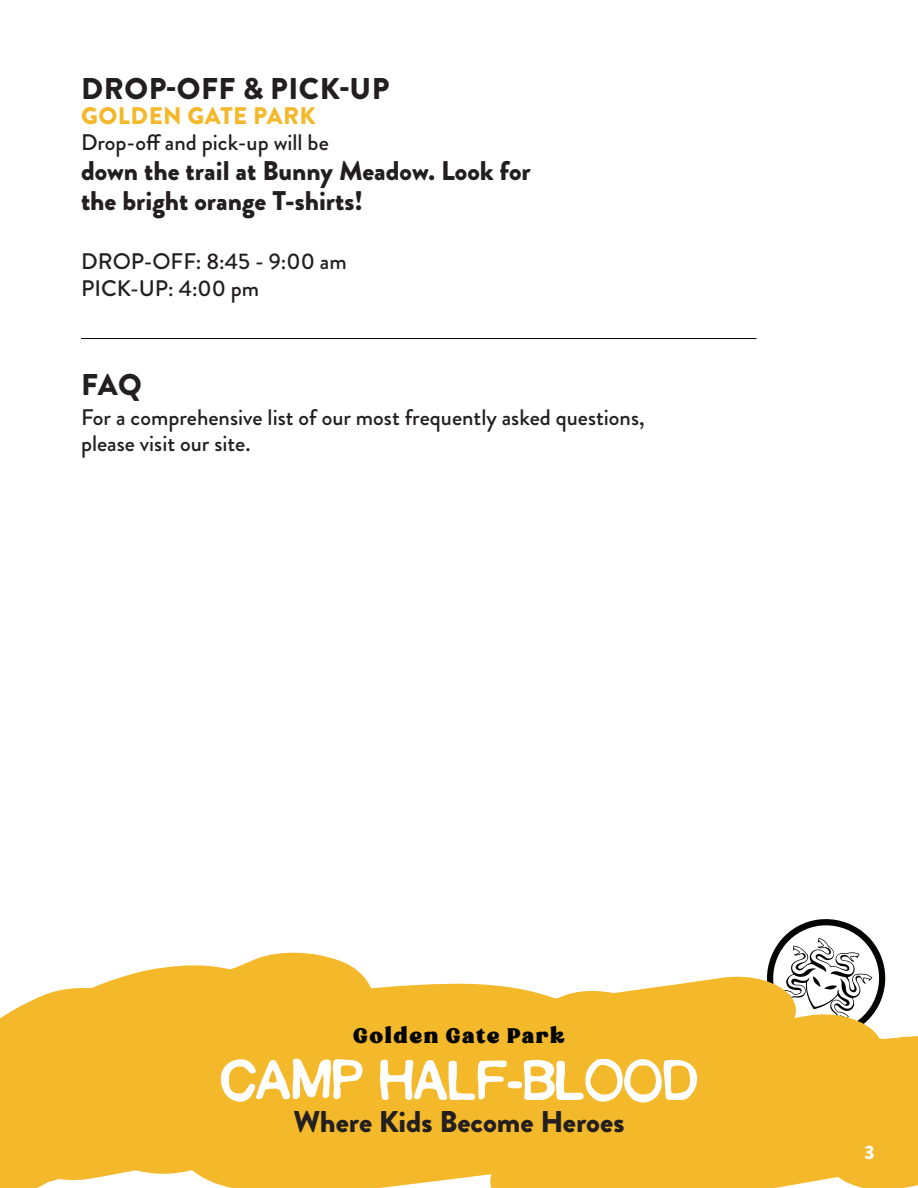
<style>
.page{position:relative;width:918px;height:1188px;background:#fff}
.page>*{position:absolute;margin:0;border:0;box-sizing:border-box;transform-origin:0 0}
.t1{font:900 30px "Brandon Grotesque";color:#231f20}
.t2{font:900 30px "Brandon Grotesque";letter-spacing:.02em;color:#231f20}
.t3{font:900 27px/30px "Brandon Grotesque";color:#231f20}
.t4{font:900 24px "Brandon Grotesque";letter-spacing:.02em;color:#f4b82b}
.t5{font:500 22.5px "Brandon Grotesque";color:#231f20}
.t6{font:21px "Broking";letter-spacing:.075em;color:#040503}
.t7{font:900 19.5px "Brandon Grotesque";color:#fff}
</style>
<div class="page">
<hr style="left:81px;top:338px;width:675px;height:1px;background:#040503">
<svg style="left:767px;top:919px;width:119px;height:55px"></svg>
<svg style="left:521px;top:974px;width:392px;height:214px;fill:#f4b82b"></svg>
<div style="left:521px;top:1028px;width:397px;height:158px;background:#f4b82b"></div>
<svg style="left:0;top:952px;width:521px;height:236px;fill:#f4b82b"></svg>
<svg style="left:221px;top:1058px;width:142px;height:45px"></svg>
<svg style="left:380px;top:1057px;width:317px;height:48px"></svg>
<p class="t2" style="left:81px;top:67px;width:310px">DROP-OFF &amp; PICK-UP</p>
<p class="t4" style="left:81px;top:99px;width:236px">GOLDEN GATE PARK</p>
<p class="t5" style="left:81px;top:126px;width:249px">Drop-off and pick-up will be</p>
<p class="t3" style="left:81px;top:156px;width:451px">down the trail at Bunny Meadow. Look for the bright orange T-shirts!</p>
<p class="t5" style="left:81px;top:246px;width:267px">DROP-OFF: 8:45 - 9:00 am</p>
<p class="t5" style="left:81px;top:273px;width:180px">PICK-UP: 4:00 pm</p>
<p class="t1" style="left:81px;top:364px;width:62px">FAQ</p>
<p class="t5" style="left:81px;top:402px;width:565px">For a comprehensive list of our most frequently asked questions,</p>
<p class="t5" style="left:81px;top:427px;width:171px">please visit our site.</p>
<p class="t6" style="left:353px;top:1024px;width:213px">Golden Gate Park</p>
<p class="t1" style="left:294px;top:1101px;width:332px">Where Kids Become Heroes</p>
<p class="t7" style="left:864px;top:1139px;width:12px">3</p>
</div>
